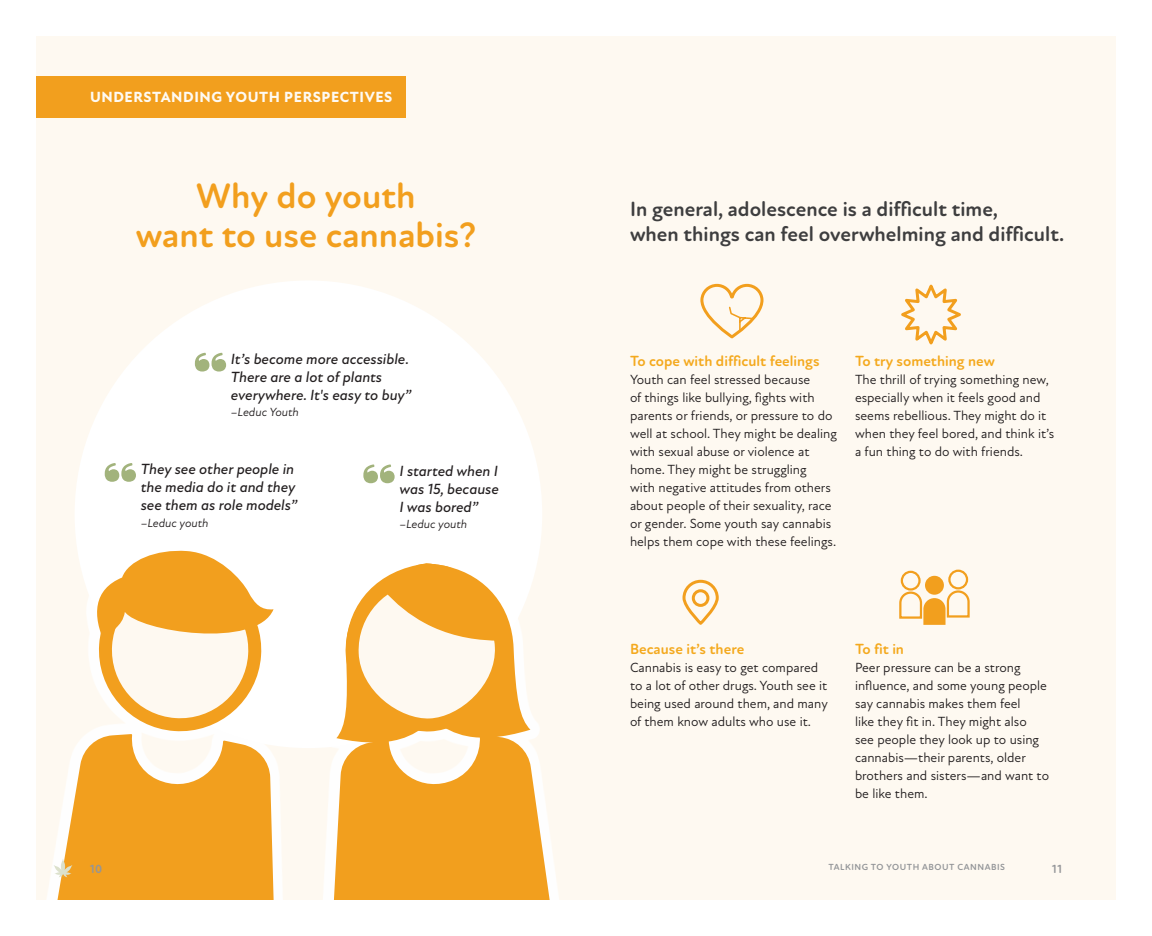
<style>
.page{position:relative;width:1152px;height:936px;background:#fff}
.page>*{position:absolute;margin:0;border:0;box-sizing:border-box;transform-origin:0 0}
.t1{font:900 69.15px "Blenny";color:#a2b37c}
.t2{font:700 36px/39px "Atten Round New";color:#f29f1e;text-align:center}
.t3{font:700 21px/25.2px "Atten Round New";color:#3e3e3f}
.t4{font:italic 500 15px/18px "Atten New";color:#231f20}
.t5{font:700 15px "Atten Round New";color:#f4a91e}
.t6{font:800 15px "Atten New";letter-spacing:.04em;color:#fefaf3}
.t7{font:13.5px/18px "Atten New";color:#231f20}
.t8{font:italic 12px "Atten New";color:#231f20}
.t9{font:700 12px "Atten Round New";color:#939598}
.t10{font:700 9px "Atten Round New";letter-spacing:.06em;color:#939598}
</style>
<div class="page">
<div style="left:36px;top:36px;width:1080px;height:864px;background:#fef9f1"></div>
<div style="left:75px;top:280px;width:467px;height:468px;background:#fff;border-radius:50%"></div>
<div style="left:36px;top:76px;width:370px;height:42px;background:#f29f1e"></div>
<svg style="left:47px;top:540px;width:236px;height:360px;fill:#fefefe"></svg>
<svg style="left:323px;top:554px;width:236px;height:346px;fill:#fefefe"></svg>
<svg style="left:332px;top:560px;width:221px;height:340px"></svg>
<svg style="left:682px;top:579px;width:37px;height:46px"></svg>
<svg style="left:901px;top:284px;width:60px;height:61px"></svg>
<svg style="left:700px;top:283px;width:64px;height:56px"></svg>
<svg style="left:899px;top:569px;width:71px;height:56px"></svg>
<svg style="left:54px;top:549px;width:221px;height:351px"></svg>
<p class="t6" style="left:90px;top:88px;width:304px">UNDERSTANDING YOUTH PERSPECTIVES</p>
<h2 class="t2" style="left:136px;top:177px;width:342px">Why do youth<br>want to use cannabis?</h2>
<h1 class="t1" style="left:193px;top:336px;width:36px">“</h1>
<p class="t4" style="left:231px;top:350px;width:182px">It’s become more accessible.<br>There are a lot of plants everywhere. It's easy to buy”</p>
<p class="t8" style="left:231px;top:405px;width:70px">–Leduc Youth</p>
<h1 class="t1" style="left:103px;top:446px;width:36px">“</h1>
<p class="t4" style="left:141px;top:460px;width:158px">They see other people in the media do it and they see them as role models”</p>
<p class="t8" style="left:141px;top:516px;width:69px">–Leduc youth</p>
<h1 class="t1" style="left:362px;top:447px;width:36px">“</h1>
<p class="t4" style="left:399px;top:462px;width:101px;text-align:justify">I started when I was 15, because I was bored”</p>
<p class="t8" style="left:399px;top:517px;width:69px">–Leduc youth</p>
<h3 class="t3" style="left:630px;top:196px;width:436px">In general, adolescence is a difficult time,<br>when things can feel overwhelming and difficult.</h3>
<p class="t5" style="left:630px;top:352px;width:191px">To cope with difficult feelings</p>
<p class="t7" style="left:630px;top:371px;width:209px">Youth can feel stressed because<br>of things like bullying, fights with parents or friends, or pressure to do well at school. They might be dealing with sexual abuse or violence at home. They might be struggling<br>with negative attitudes from others about people of their sexuality, race or gender. Some youth say cannabis helps them cope with these feelings.</p>
<p class="t5" style="left:855px;top:352px;width:141px">To try something new</p>
<p class="t7" style="left:855px;top:371px;width:201px">The thrill of trying something new, especially when it feels good and seems rebellious. They might do it when they feel bored, and think it’s a fun thing to do with friends.</p>
<p class="t5" style="left:630px;top:640px;width:116px">Because it’s there</p>
<p class="t7" style="left:630px;top:658px;width:199px">Cannabis is easy to get compared to a lot of other drugs. Youth see it being used around them, and many of them know adults who use it.</p>
<p class="t5" style="left:855px;top:640px;width:51px">To fit in</p>
<p class="t7" style="left:855px;top:658px;width:196px">Peer pressure can be a strong influence, and some young people say cannabis makes them feel<br>like they fit in. They might also see people they look up to using cannabis—their parents, older brothers and sisters—and want to be like them.</p>
<p class="t9" style="left:90px;top:861px;width:14px">10</p>
<p class="t10" style="left:828px;top:862px;width:178px">TALKING TO YOUTH ABOUT CANNABIS</p>
<p class="t9" style="left:1052px;top:861px;width:11px">11</p>
</div>
